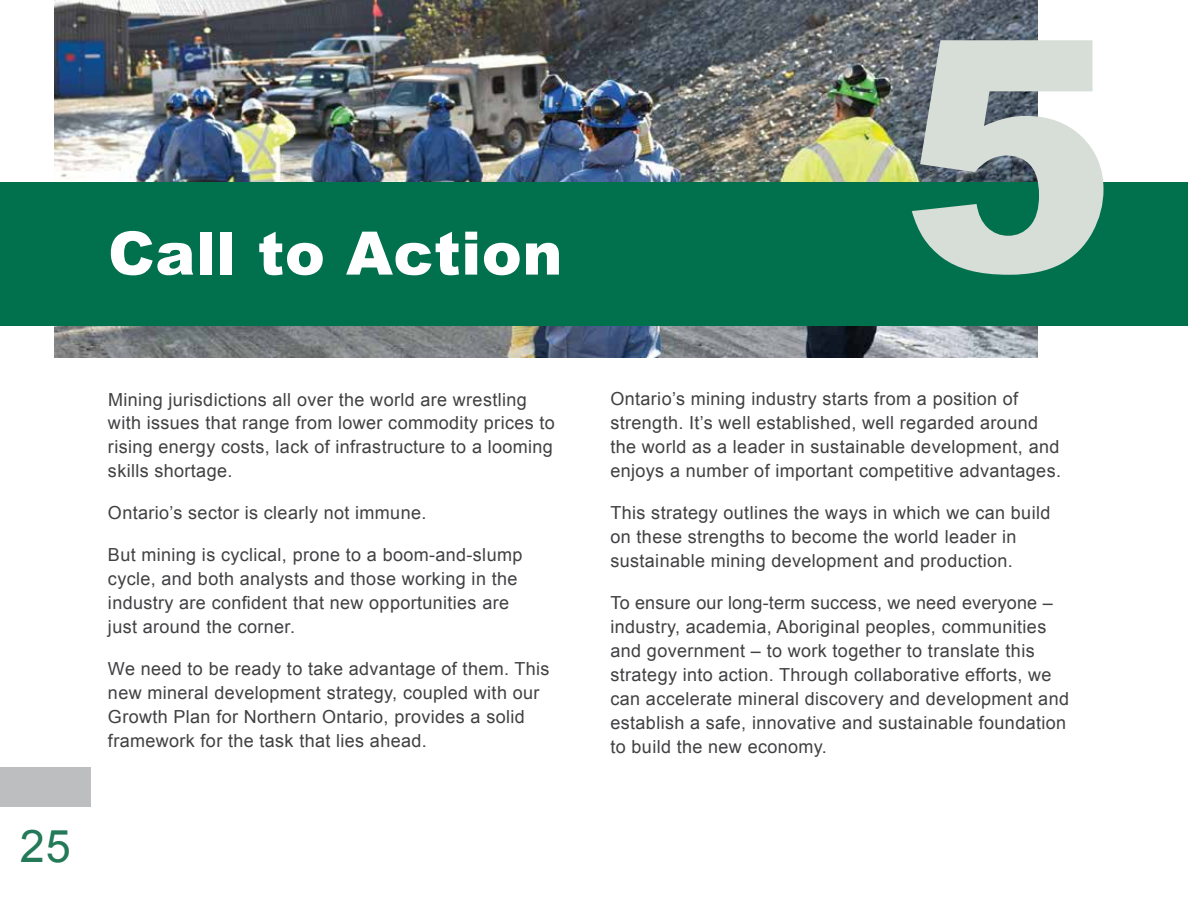
<style>
.page{position:relative;width:1188px;height:918px;background:#fff}
.page>*{position:absolute;margin:0;border:0;box-sizing:border-box;transform-origin:0 0}
.t1{font:900 322.05px "Arial";color:#d7ddd7}
.t2{font:900 60px "Arial";letter-spacing:.01em;color:#fff}
.t3{font:45px "Arial";color:#237958}
.t4{font:18px/24px "Arial";letter-spacing:.02em;color:#414042}
</style>
<div class="page">
<div style="left:0;top:767px;width:91px;height:40px;background:#bcbec0"></div>
<img style="left:54px;top:0;width:983px;height:358px">
<div style="left:0;top:182px;width:1188px;height:144px;background:#00704d"></div>
<h2 class="t2" style="left:108px;top:220px;width:456px">Call to Action</h2>
<h3 class="t3" style="left:20px;top:817px;width:52px">25</h3>
<p class="t4" style="left:108px;top:387px;width:448px">Mining jurisdictions all over the world are wrestling with issues that range from lower commodity prices to rising energy costs, lack of infrastructure to a looming skills shortage.</p>
<p class="t4" style="left:108px;top:501px;width:320px">Ontario’s sector is clearly not immune.</p>
<p class="t4" style="left:108px;top:543px;width:416px">But mining is cyclical, prone to a boom-and-slump cycle, and both analysts and those working in the industry are confident that new opportunities are just around the corner.</p>
<p class="t4" style="left:108px;top:657px;width:443px">We need to be ready to take advantage of them. This new mineral development strategy, coupled with our Growth Plan for Northern Ontario, provides a solid framework for the task that lies ahead.</p>
<h1 class="t1" style="left:901px;top:-23px;width:216px">5</h1>
<p class="t4" style="left:611px;top:387px;width:452px">Ontario’s mining industry starts from a position of strength. It’s well established, well regarded around the world as a leader in sustainable development, and enjoys a number of important competitive advantages.</p>
<p class="t4" style="left:611px;top:501px;width:441px">This strategy outlines the ways in which we can build on these strengths to become the world leader in sustainable mining development and production.</p>
<p class="t4" style="left:611px;top:591px;width:460px">To ensure our long-term success, we need everyone – industry, academia, Aboriginal peoples, communities and government – to work together to translate this strategy into action. Through collaborative efforts, we can accelerate mineral discovery and development and establish a safe, innovative and sustainable foundation to build the new economy.</p>
</div>
